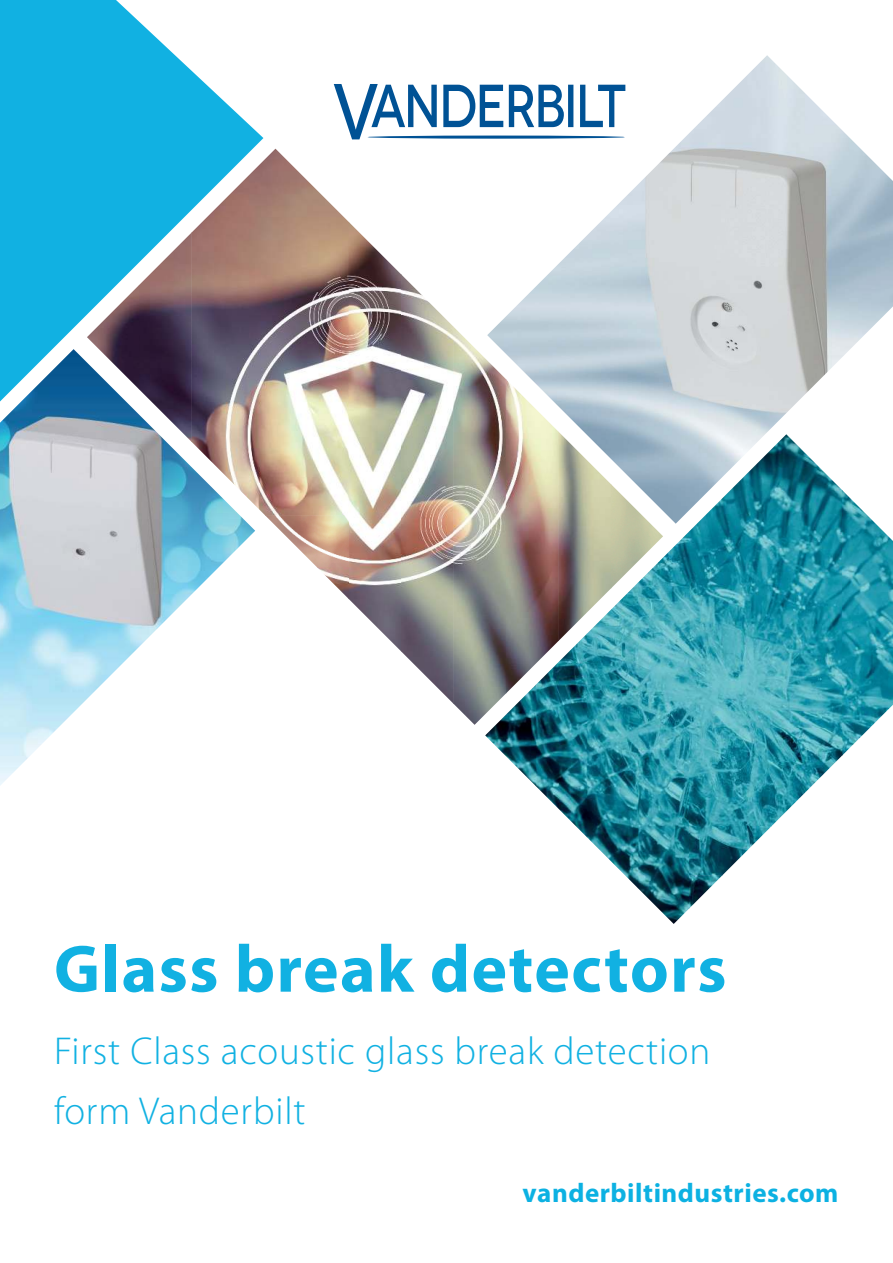
<style>
.page{position:relative;width:893px;height:1263px;background:#fff}
.page>*{position:absolute;margin:0;border:0;box-sizing:border-box;transform-origin:0 0}
.t1{font:700 67.5px "Myriad Pro";letter-spacing:.02em;color:#11b1e2}
.t2{font:300 39px/60px "Myriad Pro";letter-spacing:.02em;color:#11b1e2}
.t3{font:700 27px "Myriad Pro";letter-spacing:.02em;color:#0cb1e2}
</style>
<div class="page">
<svg style="left:334px;top:84px;width:153px;height:55px"></svg>
<hr style="left:367px;top:136px;width:258px;height:3px;background:#005295;border-radius:50%">
<img style="left:0;top:401px;width:255px;height:384px">
<img style="left:191px;top:149px;width:158px;height:367px">
<img style="left:139px;top:401px;width:53px;height:41px">
<img style="left:349px;top:222px;width:52px;height:429px">
<img style="left:401px;top:274px;width:53px;height:429px">
<img style="left:453px;top:327px;width:34px;height:398px">
<img style="left:265px;top:515px;width:84px;height:52px">
<img style="left:317px;top:567px;width:32px;height:32px">
<svg style="left:0;top:0;width:263px;height:401px;fill:#11b1e2"></svg>
<svg style="left:485px;top:434px;width:173px;height:455px"></svg>
<img style="left:689px;top:524px;width:153px;height:302px">
<img style="left:638px;top:531px;width:51px;height:393px">
<img style="left:842px;top:524px;width:51px;height:232px">
<img style="left:587px;top:582px;width:51px;height:306px">
<img style="left:536px;top:633px;width:51px;height:204px">
<img style="left:485px;top:684px;width:51px;height:102px">
<img style="left:689px;top:826px;width:83px;height:49px">
<img style="left:689px;top:875px;width:34px;height:34px">
<img style="left:487px;top:55px;width:406px;height:469px">
<h1 class="t1" style="left:54px;top:944px;width:674px">Glass break detectors</h1>
<p class="t2" style="left:54px;top:1024px;width:658px">First Class acoustic glass break detection form Vanderbilt</p>
<p class="t3" style="left:523px;top:1182px;width:317px">vanderbiltindustries.com</p>
</div>
